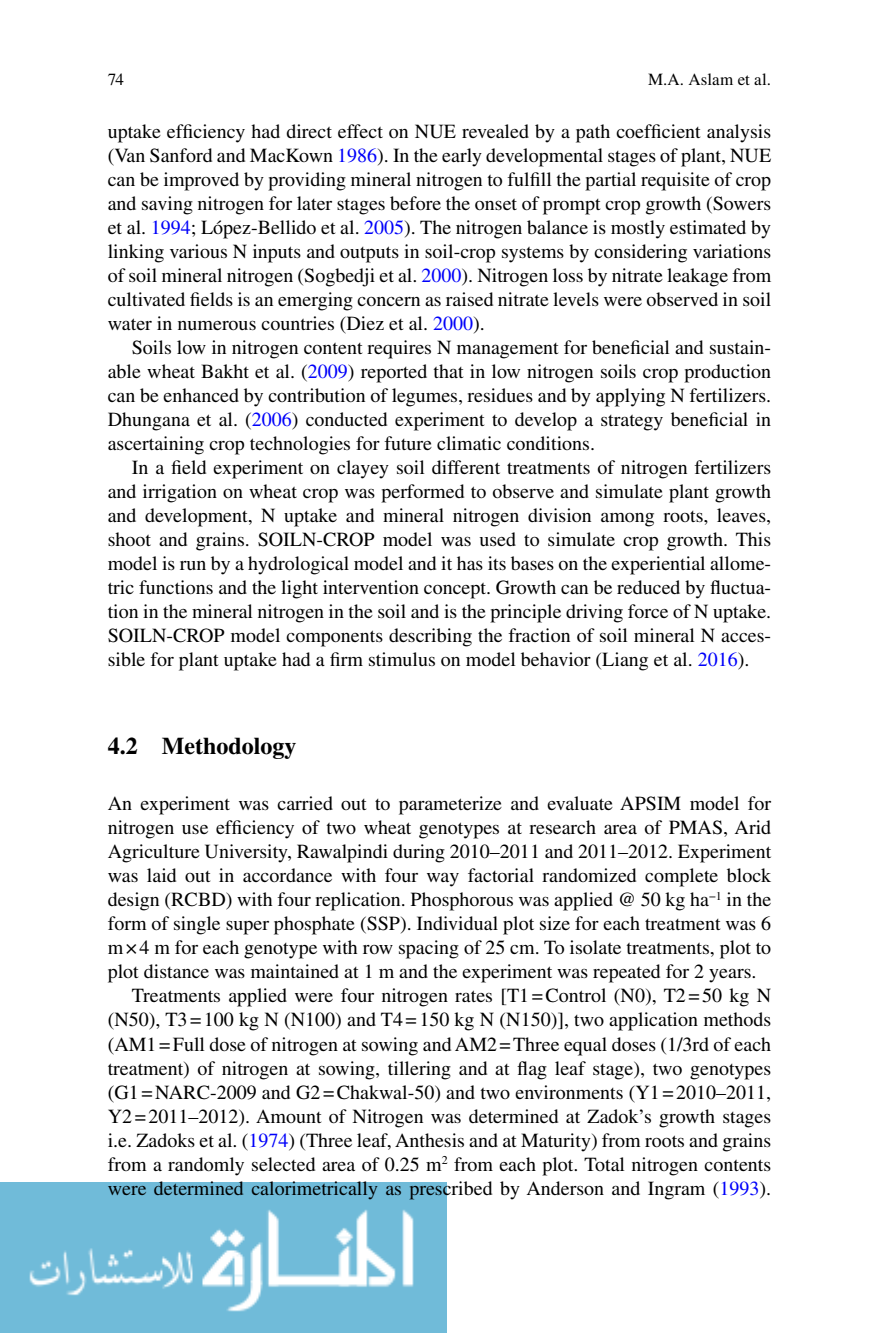
<style>
.page{position:relative;width:879px;height:1333px;background:#fff}
.page>*{position:absolute;margin:0;border:0;box-sizing:border-box;transform-origin:0 0}
.t1{font:700 24px "Sclvrg Gcdjbb Qjwqpw Yyhcgl Times";color:#000}
.t2{font:20px/24px "Hbwvxc Dhjwvr Skllwq Qjcldc Times";color:#000;text-align:justify}
.t3{font:17px "Hbwvxc Dhjwvr Skllwq Qjcldc Times";color:#000}
.s1{color:#0000fa}
</style>
<div class="page">
<img style="left:0;top:1182px;width:446px;height:150px">
<p class="t3" style="left:648px;top:73px;width:124px">M.A. Aslam et al.</p>
<p class="t3" style="left:108px;top:73px;width:18px">74</p>
<p class="t2" style="left:108px;top:121px;width:665px">uptake efficiency had direct effect on NUE revealed by a path coefficient analysis (Van Sanford and MacKown <span class="s1">1986</span> ). In the early developmental stages of plant, NUE can be improved by providing mineral nitrogen to fulfill the partial requisite of crop and saving nitrogen for later stages before the onset of prompt crop growth (Sowers et al. <span class="s1">1994</span> ; López-Bellido et al. <span class="s1">2005</span> ). The nitrogen balance is mostly estimated by linking various N inputs and outputs in soil-crop systems by considering variations of soil mineral nitrogen (Sogbedji et al. <span class="s1">2000</span> ). Nitrogen loss by nitrate leakage from cultivated fields is an emerging concern as raised nitrate levels were observed in soil water in numerous countries (Diez et al. <span class="s1">2000</span> ).</p>
<p class="t2" style="left:108px;top:337px;width:665px;text-indent:24px">Soils low in nitrogen content requires N management for beneficial and sustain&shy;able wheat Bakht et al. ( <span class="s1">2009</span> ) reported that in low nitrogen soils crop production can be enhanced by contribution of legumes, residues and by applying N fertilizers.<br>Dhungana et al. ( <span class="s1">2006</span> ) conducted experiment to develop a strategy beneficial in ascertaining crop technologies for future climatic conditions.</p>
<p class="t2" style="left:108px;top:457px;width:665px;text-indent:24px">In a field experiment on clayey soil different treatments of nitrogen fertilizers and irrigation on wheat crop was performed to observe and simulate plant growth and development, N uptake and mineral nitrogen division among roots, leaves, shoot and grains. SOILN-CROP model was used to simulate crop growth. This model is run by a hydrological model and it has its bases on the experiential allome&shy;tric functions and the light intervention concept. Growth can be reduced by fluctua&shy;tion in the mineral nitrogen in the soil and is the principle driving force of N uptake.<br>SOILN-CROP model components describing the fraction of soil mineral N acces&shy;sible for plant uptake had a firm stimulus on model behavior (Liang et al. <span class="s1">2016</span> ).</p>
<p class="t1" style="left:108px;top:737px;width:190px">4.2 Methodology</p>
<p class="t2" style="left:108px;top:793px;width:665px">An experiment was carried out to parameterize and evaluate APSIM model for</p>
<p class="t2" style="left:108px;top:817px;width:665px">nitrogen use efficiency of two wheat genotypes at research area of PMAS, Arid</p>
<p class="t2" style="left:108px;top:841px;width:665px">Agriculture University, Rawalpindi during 2010–2011 and 2011–2012. Experiment</p>
<p class="t2" style="left:108px;top:865px;width:665px">was laid out in accordance with four way factorial randomized complete block</p>
<p class="t2" style="left:108px;top:889px;width:665px">design (RCBD) with four replication. Phosphorous was applied @ 50 kg ha <sup>−1</sup> in the</p>
<p class="t2" style="left:108px;top:913px;width:665px">form of single super phosphate (SSP). Individual plot size for each treatment was 6</p>
<p class="t2" style="left:108px;top:937px;width:665px">m × 4 m for each genotype with row spacing of 25 cm. To isolate treatments, plot to</p>
<p class="t2" style="left:108px;top:961px;width:650px">plot distance was maintained at 1 m and the experiment was repeated for 2 years.</p>
<p class="t2" style="left:132px;top:985px;width:641px">Treatments applied were four nitrogen rates [T1 = Control (N0), T2 = 50 kg N</p>
<p class="t2" style="left:108px;top:1009px;width:665px">(N50), T3 = 100 kg N (N100) and T4 = 150 kg N (N150)], two application methods</p>
<p class="t2" style="left:108px;top:1033px;width:665px">(AM1 = Full dose of nitrogen at sowing and AM2 = Three equal doses (1/3rd of each</p>
<p class="t2" style="left:108px;top:1057px;width:665px">treatment) of nitrogen at sowing, tillering and at flag leaf stage), two genotypes</p>
<p class="t2" style="left:108px;top:1081px;width:665px">(G1 = NARC-2009 and G2 = Chakwal-50) and two environments (Y1 = 2010–2011,</p>
<p class="t2" style="left:108px;top:1105px;width:665px">Y2 = 2011–2012). Amount of Nitrogen was determined at Zadok’s growth stages</p>
<p class="t2" style="left:108px;top:1129px;width:665px">i.e. Zadoks et al. ( <span class="s1">1974</span> ) (Three leaf, Anthesis and at Maturity) from roots and grains</p>
<p class="t2" style="left:108px;top:1153px;width:665px">from a randomly selected area of 0.25 m <sup>2</sup> from each plot. Total nitrogen contents</p>
<p class="t2" style="left:108px;top:1177px;width:665px">were determined calorimetrically as prescribed by Anderson and Ingram ( <span class="s1">1993</span> ).</p>
</div>
